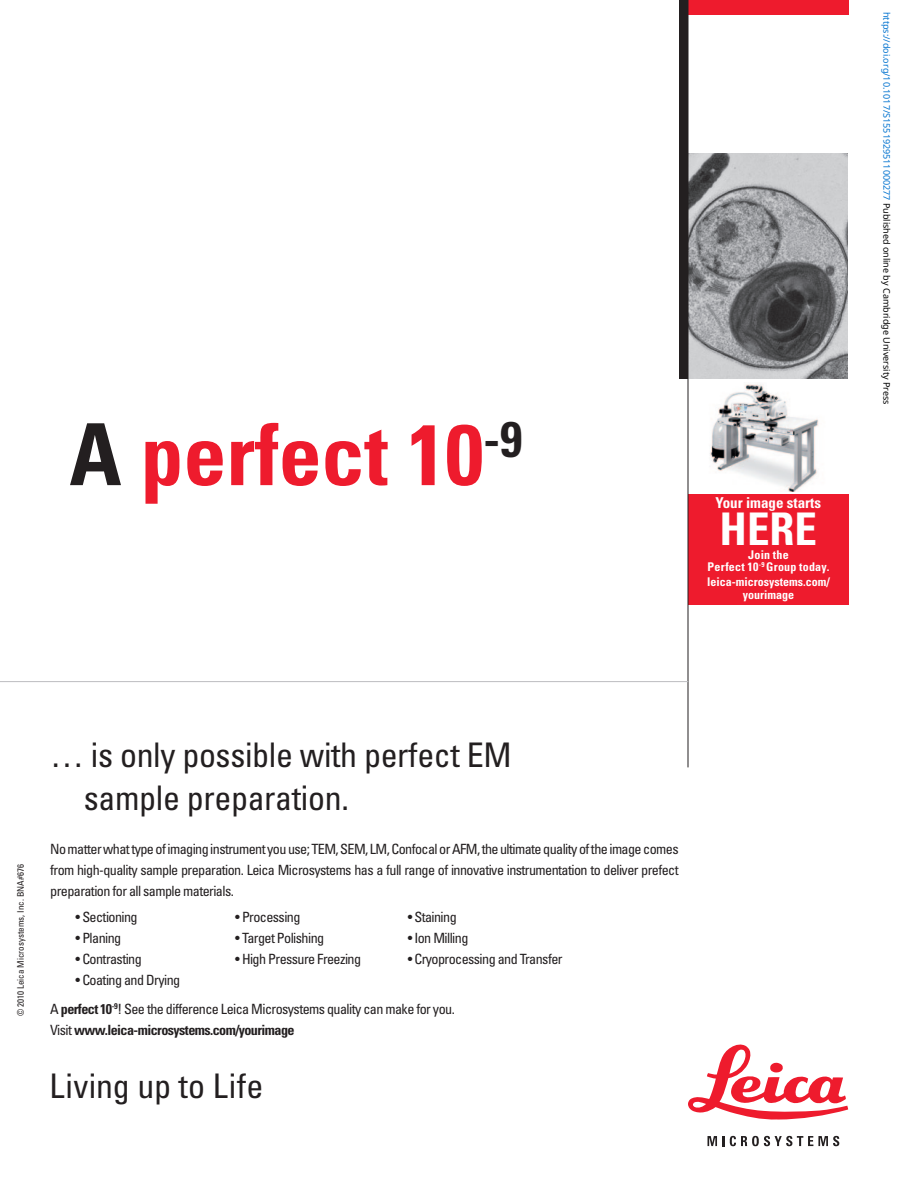
<style>
.page{position:relative;width:905px;height:1188px;background:#fff}
.page>*{position:absolute;margin:0;border:0;box-sizing:border-box;transform-origin:0 0}
.t1{font:700 condensed 85.65px "Univers LT Std";color:#ee1b2d}
.t2{font:700 condensed 45px "Univers LT Std";color:#fff}
.t3{font:condensed 33.9px/42.3px "Univers";letter-spacing:-.01em;color:#231f20}
.t4{font:condensed 33.9px "Univers";letter-spacing:.01em;color:#231f20}
.t5{font:700 condensed 15px "Univers LT Std";color:#fff}
.t6{font:condensed 14.1px/21.1px "Univers";letter-spacing:-.04em;color:#231f20;text-align:justify}
.t7{font:700 condensed 14.1px "Univers";letter-spacing:-.04em;color:#231f20}
.t8{font:700 condensed 12px/13.5px "Univers LT Std";color:#fff;text-align:center}
.t9{font:700 condensed 12px/12px "Univers";letter-spacing:.015em;color:#fff;text-align:center}
.t10{font:9px "Noto Sans";color:#0172cf}
.t11{font:condensed 9px "Univers";color:#231f20}
.s1{color:#231f20}
.s2{color:#000}
.s3{font-weight:700}
.s4{font-weight:400}
</style>
<div class="page">
<img style="left:688px;top:383px;width:131px;height:108px">
<img style="left:688px;top:154px;width:159px;height:225px">
<div style="left:688px;top:0;width:160px;height:14px;background:#ee1b2d"></div>
<svg style="left:688px;top:1045px;width:160px;height:75px"></svg>
<svg style="left:707px;top:1136px;width:132px;height:10px"></svg>
<div style="left:688px;top:494px;width:160px;height:111px;background:#ee1b2d"></div>
<div style="left:680px;top:0;width:8px;height:379px;background:#231f20"></div>
<hr style="left:687px;top:0;width:1px;height:767px;background:#231f20">
<hr style="left:0;top:681px;width:688px;height:1px;background:#bcbdc0">
<h1 class="t1" style="left:69px;top:402px;width:454px"><span class="s1">A</span> perfect 10<sup>-9</sup></h1>
<p class="t5" style="left:715px;top:494px;width:107px">Your image starts</p>
<h2 class="t2" style="left:719px;top:502px;width:99px">HERE</h2>
<p class="t8" style="left:707px;top:575px;width:124px">leica-microsystems.com/ yourimage</p>
<p class="t9" style="left:707px;top:549px;width:123px">Join the<br>Perfect 10<sup>-9</sup> Group today.</p>
<p class="t10" style="left:893px;top:12px;width:394px;rotate:90deg">https://doi.org/10.1017/S1551929511000277 <span class="s2">Published online by Cambridge University Press</span></p>
<p class="t11" style="left:15px;top:1016px;width:154px;rotate:-90deg">© 2010 Leica Microsystems, Inc. BNA#676</p>
<h3 class="t3" style="left:84px;top:733px;width:429px;text-indent:-34px">… is only possible with perfect EM sample preparation.</h3>
<p class="t6" style="left:50px;top:838px;width:630px">No matter what type of imaging instrument you use; TEM, SEM, LM, Confocal or AFM, the ultimate quality of the image comes from high-quality sample preparation. Leica Microsystems has a full range of innovative instrumentation to deliver prefect preparation for all sample materials.</p>
<p class="t6" style="left:76px;top:906px;width:64px">• Sectioning</p>
<p class="t6" style="left:235px;top:906px;width:67px">• Processing</p>
<p class="t6" style="left:407px;top:906px;width:51px">• Staining</p>
<p class="t6" style="left:76px;top:927px;width:47px">• Planing</p>
<p class="t6" style="left:235px;top:927px;width:90px">• Target Polishing</p>
<p class="t6" style="left:407px;top:927px;width:62px">• Ion Milling</p>
<p class="t6" style="left:76px;top:948px;width:68px">• Contrasting</p>
<p class="t6" style="left:235px;top:948px;width:127px">• High Pressure Freezing</p>
<p class="t6" style="left:407px;top:948px;width:156px">• Cryoprocessing and Transfer</p>
<p class="t6" style="left:50px;top:966px;width:406px;line-height:28.2px;text-indent:25px">• Coating and Drying<br>A <span class="s3">perfect 10</span><sup>-9</sup>! See the difference Leica Microsystems quality can make for you.</p>
<p class="t7" style="left:50px;top:1021px;width:246px"><span class="s4">Visit</span> www.leica-microsystems.com/yourimage</p>
<h3 class="t4" style="left:50px;top:1065px;width:215px">Living up to Life</h3>
</div>
